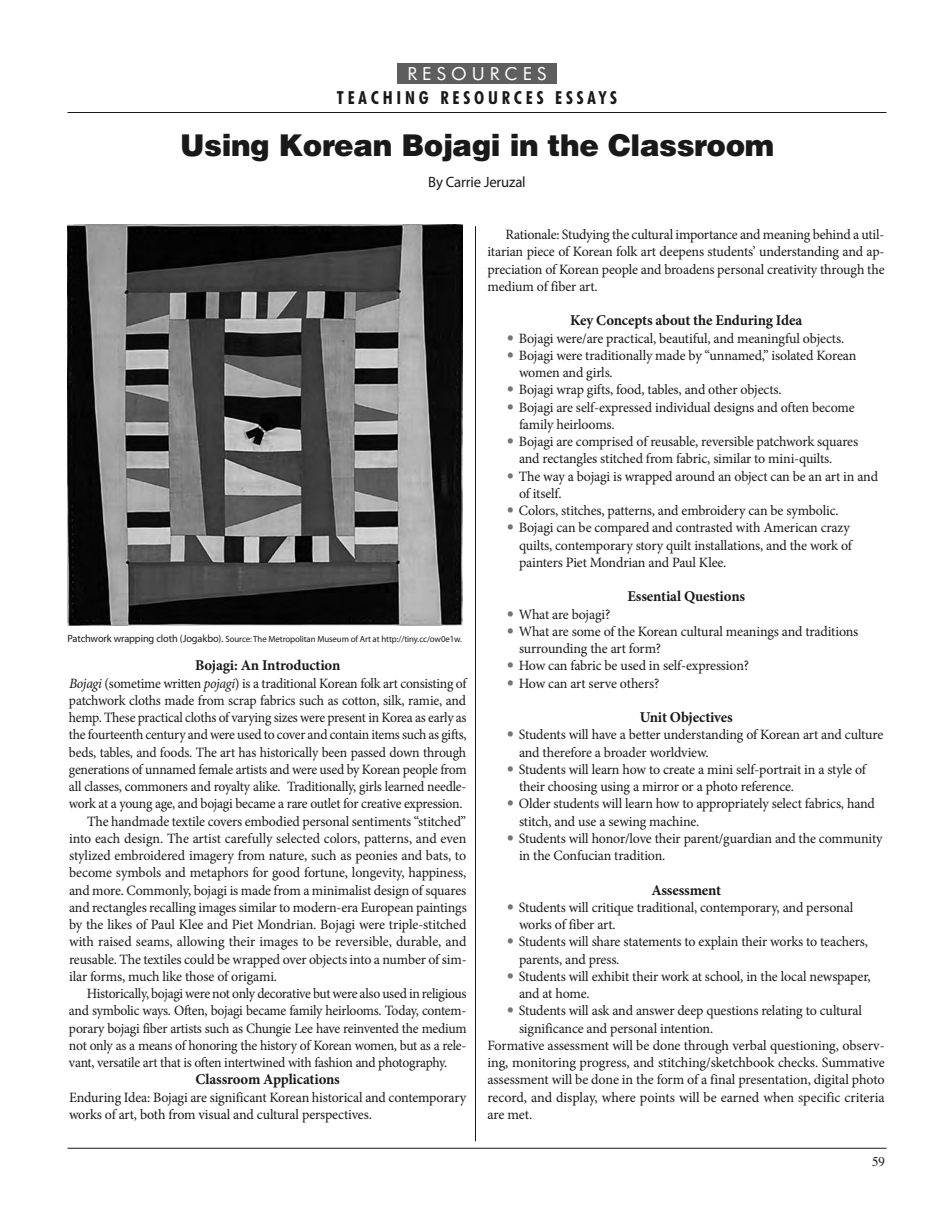
<style>
.page{position:relative;width:945px;height:1215px;background:#fff}
.page>*{position:absolute;margin:0;border:0;box-sizing:border-box;transform-origin:0 0}
.t1{font:700 34.5px "Minion Pro";color:#757575}
.t2{font:900 30px "Helvetica LT";letter-spacing:-.015em;color:#191919}
.t3{font:700 condensed 18px "Futura BT";letter-spacing:.21em;color:#191919}
.t4{font:18px "Futura BT";letter-spacing:.285em;color:#fff}
.t5{font:700 15px "Minion Pro";letter-spacing:-.01em;color:#191919}
.t6{font:15px "Myriad Pro";letter-spacing:-.01em;color:#191919}
.t7{font:14.25px/17.2px "Minion Pro";letter-spacing:-.015em;color:#191919}
.t8{font:14.25px "Minion Pro";letter-spacing:-.015em;color:#191919;scale:.96 1}
.t9{font:13.5px "EAA Times";color:#191919;scale:.95 1}
.t10{font:9px "Myriad Pro";letter-spacing:-.01em;color:#191919}
.s1{font-size:10.5px}
.s2{font-style:italic}
</style>
<div class="page">
<hr style="left:475px;top:226px;width:1px;height:915px;background:#191919">
<hr style="left:68px;top:1148px;width:818px;height:1px;background:#191919">
<div style="left:397px;top:63px;width:160px;height:21px;background:#5e5e5e"></div>
<hr style="left:68px;top:112px;width:818px;height:1px;background:#191919">
<img style="left:68px;top:224px;width:394px;height:402px">
<p class="t4" style="left:408px;top:66px;width:140px">RESOURCES</p>
<p class="t3" style="left:337px;top:90px;width:282px">TEACHING RESOURCES ESSAYS</p>
<h2 class="t2" style="left:180px;top:134px;width:596px">Using Korean Bojagi in the Classroom</h2>
<p class="t6" style="left:428px;top:177px;width:99px">By Carrie Jeruzal</p>
<p class="t10" style="left:68px;top:636px;width:396px"><span class="s1">Patchwork wrapping cloth (Jogakbo).</span> Source: The metropolitan museum of Art at http://tiny.cc/ow0e1w.</p>
<p class="t5" style="left:195px;top:660px;width:147px">Bojagi: An Introduction</p>
<p class="t8" style="left:69px;top:678px;width:416px"><span class="s2">Bojagi</span> (sometime written <span class="s2">pojagi</span>) is a traditional Korean folk art consisting of</p>
<p class="t8" style="left:69px;top:695px;width:415px">patchwork cloths made from scrap fabrics such as cotton, silk, ramie, and</p>
<p class="t8" style="left:69px;top:712px;width:416px">hemp. These practical cloths of varying sizes were present in Korea as early as</p>
<p class="t8" style="left:69px;top:729px;width:416px">the fourteenth century and were used to cover and contain items such as gifts,</p>
<p class="t8" style="left:69px;top:747px;width:415px">beds, tables, and foods. The art has historically been passed down through</p>
<p class="t8" style="left:69px;top:764px;width:416px">generations of unnamed female artists and were used by Korean people from</p>
<p class="t8" style="left:69px;top:781px;width:415px">all classes, commoners and royalty alike. Traditionally, girls learned needle-</p>
<p class="t8" style="left:69px;top:798px;width:411px">work at a young age, and bojagi became a rare outlet for creative expression.</p>
<p class="t7" style="left:87px;top:814px;width:381px">The handmade textile covers embodied personal sentiments “stitched”</p>
<p class="t7" style="left:69px;top:831px;width:399px">into each design. The artist carefully selected colors, patterns, and even</p>
<p class="t7" style="left:69px;top:848px;width:399px">stylized embroidered imagery from nature, such as peonies and bats, to</p>
<p class="t7" style="left:69px;top:865px;width:399px">become symbols and metaphors for good fortune, longevity, happiness,</p>
<p class="t7" style="left:69px;top:883px;width:399px">and more. Commonly, bojagi is made from a minimalist design of squares</p>
<p class="t7" style="left:69px;top:900px;width:399px">and rectangles recalling images similar to modern-era European paintings</p>
<p class="t7" style="left:69px;top:917px;width:399px">by the likes of Paul Klee and Piet Mondrian. Bojagi were triple-stitched</p>
<p class="t7" style="left:69px;top:934px;width:399px">with raised seams, allowing their images to be reversible, durable, and</p>
<p class="t7" style="left:69px;top:952px;width:399px">reusable. The textiles could be wrapped over objects into a number of sim-</p>
<p class="t7" style="left:69px;top:969px;width:210px">ilar forms, much like those of origami.</p>
<p class="t8" style="left:87px;top:988px;width:397px">Historically, bojagi were not only decorative but were also used in religious</p>
<p class="t8" style="left:69px;top:1005px;width:415px">and symbolic ways. Often, bojagi became family heirlooms. Today, contem-</p>
<p class="t8" style="left:69px;top:1023px;width:416px">porary bojagi fiber artists such as Chungie Lee have reinvented the medium</p>
<p class="t8" style="left:69px;top:1040px;width:415px">not only as a means of honoring the history of Korean women, but as a rele-</p>
<p class="t8" style="left:69px;top:1057px;width:396px">vant, versatile art that is often intertwined with fashion and photography.</p>
<p class="t5" style="left:196px;top:1074px;width:146px">Classroom Applications</p>
<p class="t7" style="left:69px;top:1090px;width:399px">Enduring Idea: Bojagi are significant Korean historical and contemporary works of art, both from visual and cultural perspectives.</p>
<p class="t7" style="left:488px;top:227px;width:399px;text-align:justify;text-indent:18px">Rationale: Studying the cultural importance and meaning behind a util&shy;itarian piece of Korean folk art deepens students’ understanding and ap&shy;preciation of Korean people and broadens personal creativity through the medium of fiber art.</p>
<p class="t5" style="left:570px;top:315px;width:234px">Key Concepts about the Enduring Idea</p>
<h1 class="t1" style="left:506px;top:322px;width:10px">·</h1>
<p class="t7" style="left:519px;top:331px;width:327px">Bojagi were/are practical, beautiful, and meaningful objects.</p>
<h1 class="t1" style="left:506px;top:339px;width:10px">·</h1>
<p class="t7" style="left:519px;top:348px;width:339px">Bojagi were traditionally made by “unnamed,” isolated Korean women and girls.</p>
<h1 class="t1" style="left:506px;top:373px;width:10px">·</h1>
<p class="t7" style="left:519px;top:382px;width:264px">Bojagi wrap gifts, food, tables, and other objects.</p>
<h1 class="t1" style="left:506px;top:391px;width:10px">·</h1>
<p class="t7" style="left:519px;top:400px;width:337px">Bojagi are self-expressed individual designs and often become family heirlooms.</p>
<h1 class="t1" style="left:506px;top:425px;width:10px">·</h1>
<p class="t7" style="left:519px;top:434px;width:341px">Bojagi are comprised of reusable, reversible patchwork squares and rectangles stitched from fabric, similar to mini-quilts.</p>
<h1 class="t1" style="left:506px;top:460px;width:10px">·</h1>
<p class="t7" style="left:519px;top:469px;width:361px">The way a bojagi is wrapped around an object can be an art in and of itself.</p>
<h1 class="t1" style="left:506px;top:494px;width:10px">·</h1>
<p class="t7" style="left:519px;top:503px;width:322px">Colors, stitches, patterns, and embroidery can be symbolic.</p>
<h1 class="t1" style="left:506px;top:511px;width:10px">·</h1>
<p class="t7" style="left:519px;top:520px;width:335px">Bojagi can be compared and contrasted with American crazy quilts, contemporary story quilt installations, and the work of painters Piet Mondrian and Paul Klee.</p>
<p class="t5" style="left:627px;top:591px;width:119px">Essential Questions</p>
<h1 class="t1" style="left:506px;top:598px;width:10px">·</h1>
<p class="t7" style="left:519px;top:607px;width:93px">What are bojagi?</p>
<h1 class="t1" style="left:506px;top:615px;width:10px">·</h1>
<p class="t7" style="left:519px;top:624px;width:341px">What are some of the Korean cultural meanings and traditions surrounding the art form?</p>
<h1 class="t1" style="left:506px;top:649px;width:10px">·</h1>
<p class="t7" style="left:519px;top:658px;width:232px">How can fabric be used in self-expression?</p>
<h1 class="t1" style="left:506px;top:667px;width:10px">·</h1>
<p class="t7" style="left:519px;top:676px;width:142px">How can art serve others?</p>
<p class="t5" style="left:640px;top:712px;width:95px">Unit Objectives</p>
<h1 class="t1" style="left:506px;top:718px;width:10px">·</h1>
<p class="t7" style="left:519px;top:727px;width:366px">Students will have a better understanding of Korean art and culture and therefore a broader worldview.</p>
<h1 class="t1" style="left:506px;top:753px;width:10px">·</h1>
<p class="t7" style="left:519px;top:762px;width:349px">Students will learn how to create a mini self-portrait in a style of their choosing using a mirror or a photo reference.</p>
<h1 class="t1" style="left:506px;top:787px;width:10px">·</h1>
<p class="t7" style="left:519px;top:796px;width:358px">Older students will learn how to appropriately select fabrics, hand stitch, and use a sewing machine.</p>
<h1 class="t1" style="left:506px;top:822px;width:10px">·</h1>
<p class="t7" style="left:519px;top:831px;width:366px">Students will honor/love their parent/guardian and the community in the Confucian tradition.</p>
<p class="t5" style="left:651px;top:884px;width:71px">Assessment</p>
<h1 class="t1" style="left:506px;top:891px;width:10px">·</h1>
<p class="t7" style="left:519px;top:900px;width:336px">Students will critique traditional, contemporary, and personal works of fiber art.</p>
<h1 class="t1" style="left:506px;top:925px;width:10px">·</h1>
<p class="t7" style="left:519px;top:934px;width:351px">Students will share statements to explain their works to teachers, parents, and press.</p>
<h1 class="t1" style="left:506px;top:960px;width:10px">·</h1>
<p class="t7" style="left:519px;top:969px;width:353px">Students will exhibit their work at school, in the local newspaper, and at home.</p>
<h1 class="t1" style="left:506px;top:994px;width:10px">·</h1>
<p class="t7" style="left:519px;top:1003px;width:345px">Students will ask and answer deep questions relating to cultural</p>
<p class="t7" style="left:519px;top:1021px;width:196px">significance and personal intention.</p>
<p class="t7" style="left:487px;top:1038px;width:399px">Formative assessment will be done through verbal questioning, observ-</p>
<p class="t7" style="left:487px;top:1055px;width:399px">ing, monitoring progress, and stitching/sketchbook checks. Summative</p>
<p class="t7" style="left:487px;top:1072px;width:399px">assessment will be done in the form of a final presentation, digital photo</p>
<p class="t7" style="left:487px;top:1090px;width:399px">record, and display, where points will be earned when specific criteria</p>
<p class="t7" style="left:487px;top:1107px;width:46px">are met.</p>
<p class="t9" style="left:872px;top:1157px;width:15px">59</p>
</div>
